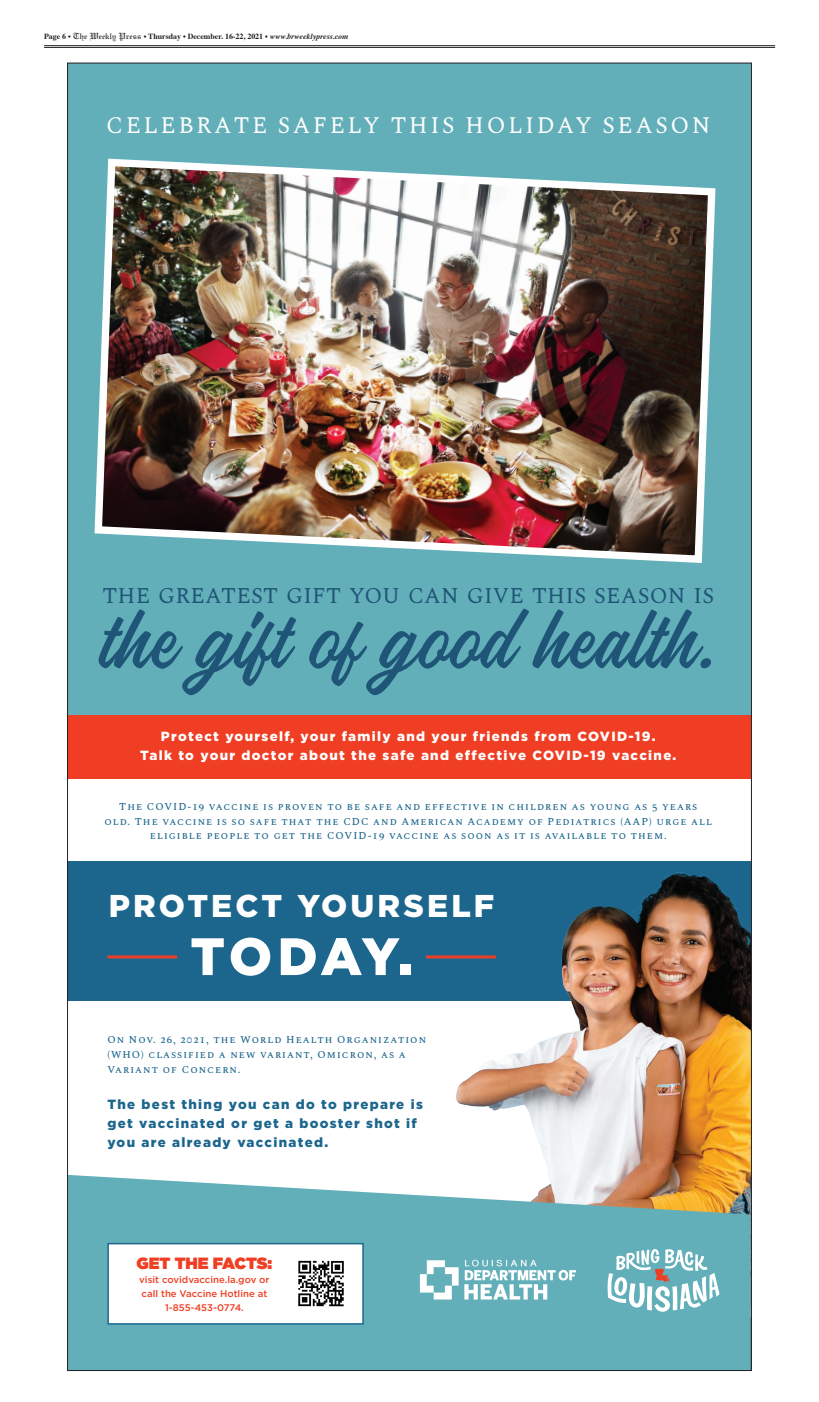
<style>
.page{position:relative;width:819px;height:1402px;background:#fff}
.page>*{position:absolute;margin:0;border:0;box-sizing:border-box;transform-origin:0 0}
.t1{font:96.08px "Artisans Moniker";color:#1f5577}
.t2{font:900 52.5px "Gotham";letter-spacing:.06em;color:#fff}
.t3{font:900 31.5px "Gotham";letter-spacing:.1em;color:#fff}
.t4{font:23.36px "Spectral SC";letter-spacing:.11em;color:#fff}
.t5{font:22.14px "Spectral SC";letter-spacing:.01em;color:#1f5577}
.t6{font:900 16.28px "Gotham";color:#ef3e23}
.t7{font:900 13.3px/18.9px "Gotham";letter-spacing:.1em;color:#fff;text-align:center}
.t8{font:900 13.3px/18.9px "Gotham";letter-spacing:.1em;color:#1c668d}
.t9{font:500 10.41px/14.8px "Spectral SC";letter-spacing:.1em;color:#1c668d;text-align:center}
.t10{font:500 9.62px/14.1px "Gotham";color:#ef3e23;text-align:center}
.t11{font:700 7.88px "Times";color:#231f20}
.s1{font-family:"Linotext";font-weight:400;font-size:9.62px}
.s2{font-style:italic}
</style>
<div class="page">
<hr style="left:44px;top:46px;width:731px;height:1px;background:#231f20">
<hr style="left:44px;top:47px;width:731px;height:1px;background:#231f20">
<div style="left:68px;top:63px;width:683px;height:1307px;background:#63afb9"></div>
<div style="left:68px;top:861px;width:683px;height:509px;background:#1c668d"></div>
<div style="left:68px;top:778px;width:683px;height:83px;background:#fff"></div>
<div style="left:68px;top:1001px;width:683px;height:213px;background:#fff"></div>
<img style="left:443px;top:872px;width:307px;height:303px">
<svg style="left:69px;top:1175px;width:681px;height:194px;background:#75b3b8"></svg>
<svg style="left:607px;top:1249px;width:113px;height:63px;background:#98c7cd"></svg>
<img style="left:416px;top:1255px;width:163px;height:51px">
<img style="left:94px;top:158px;width:622px;height:405px">
<div style="left:68px;top:715px;width:683px;height:63px;background:#ef3e24"></div>
<div style="left:108px;top:1243px;width:255px;height:81px;background:#fff"></div>
<div style="left:107px;top:1243px;width:257px;height:81px;border:1px solid #1c668d"></div>
<img style="left:298px;top:1260px;width:46px;height:47px">
<hr style="left:107px;top:955px;width:70px;height:3px;background:#ef3e24">
<hr style="left:426px;top:955px;width:70px;height:3px;background:#ef3e24">
<p class="t11" style="left:44px;top:29px;width:306px">Page 6 • <span class="s1">The Weekly Press</span> • Thursday • December. 16-22, 2021 • <span class="s2">www.brweeklypress.com</span></p>
<h3 class="t4" style="left:106px;top:108px;width:606px">CELEBRATE SAFELY THIS HOLIDAY SEASON</h3>
<h3 class="t5" style="left:102px;top:579px;width:613px">THE GREATEST GIFT YOU CAN GIVE THIS SEASON IS</h3>
<h1 class="t1" style="left:102px;top:579px;width:614px">the gift of good health.</h1>
<p class="t7" style="left:140px;top:726px;width:538px">Protect yourself, your family and your friends from COVID-19.<br>Talk to your doctor about the safe and effective COVID-19 vaccine.</p>
<p class="t9" style="left:104px;top:798px;width:609px">The COVID-19 vaccine is proven to be safe and effective in children as young as 5 years<br>old. The vaccine is so safe that the CDC and American Academy of Pediatrics (AAP) urge all eligible people to get the COVID-19 vaccine as soon as it is available to them.</p>
<h3 class="t3" style="left:109px;top:884px;width:387px">PROTECT YOURSELF</h3>
<h2 class="t2" style="left:190px;top:920px;width:224px">TODAY.</h2>
<p class="t9" style="left:107px;top:1031px;width:320px;text-align:left">On Nov. 26, 2021, the World Health Organization (WHO) classified a new variant, Omicron, as a<br>Variant of Concern.</p>
<p class="t8" style="left:107px;top:1095px;width:317px">The best thing you can do to prepare is get vaccinated or get a booster shot if you are already vaccinated.</p>
<h3 class="t6" style="left:137px;top:1252px;width:137px">GET THE FACTS:</h3>
<p class="t10" style="left:139px;top:1272px;width:132px">visit covidvaccine.la.gov or call the Vaccine Hotline at<br>1-855-453-0774.</p>
</div>
